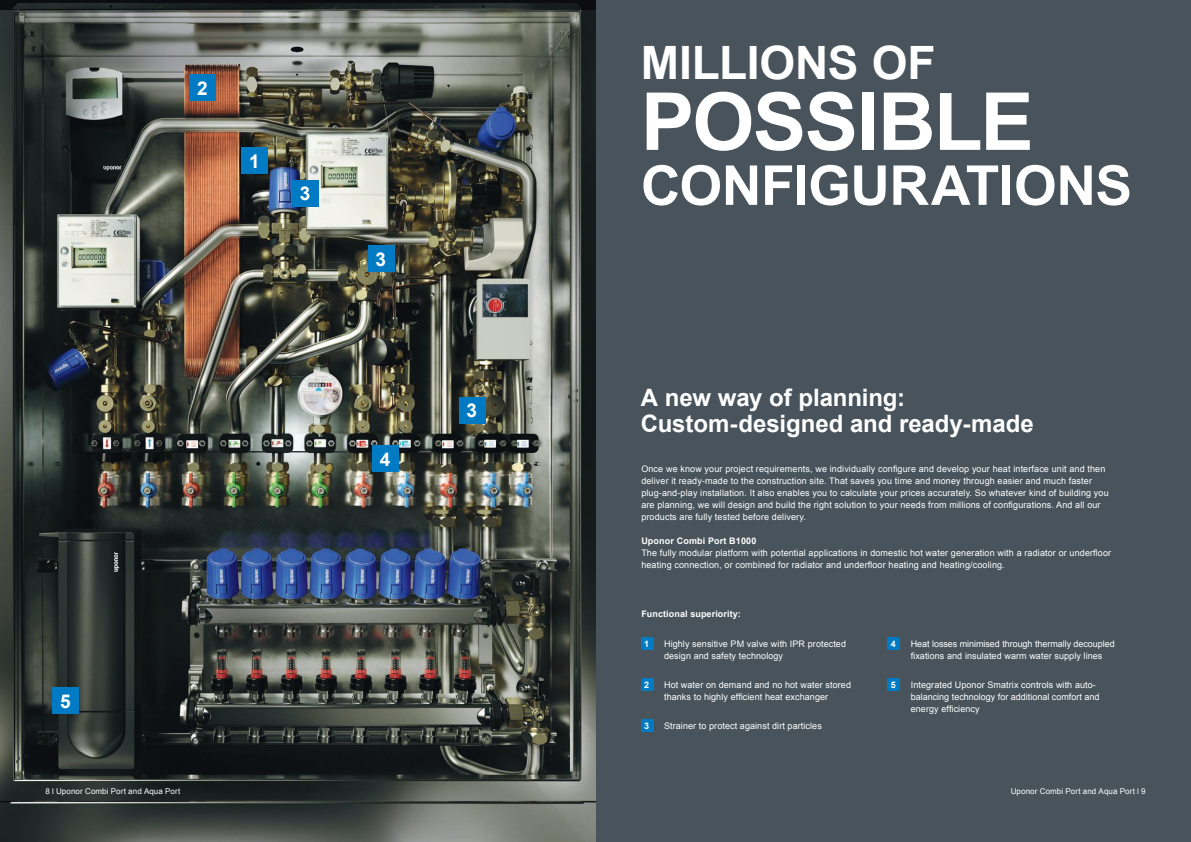
<style>
.page{position:relative;width:1191px;height:842px;background:#fff}
.page>*{position:absolute;margin:0;border:0;box-sizing:border-box;transform-origin:0 0}
.t1{font:700 80px "Arial";letter-spacing:-.02em;color:#fff}
.t2{font:700 55px "Arial";letter-spacing:-.01em;color:#fff}
.t3{font:700 46px "Arial";letter-spacing:-.005em;color:#fff}
.t4{font:700 24px/26px "Arial";letter-spacing:-.005em;color:#fff}
.t5{font:700 19px "Arial";color:#fff}
.t6{font:9px/12px "Arial";letter-spacing:.015em;color:#fff}
.t7{font:9px/12px "Arial";letter-spacing:-.005em;color:#fff}
.t8{font:700 9px "Arial";letter-spacing:.01em;color:#fff}
.t9{font:8px "Arial";letter-spacing:.015em;color:#fff}
</style>
<div class="page">
<div style="left:595px;top:0;width:596px;height:842px;background:#48535b"></div>
<img style="left:0;top:1px;width:595px;height:841px">
<div style="left:641px;top:678px;width:12px;height:13px;background:#007bc3"></div>
<div style="left:887px;top:637px;width:13px;height:13px;background:#007bc3"></div>
<div style="left:641px;top:720px;width:12px;height:12px;background:#007bc3"></div>
<div style="left:887px;top:678px;width:13px;height:13px;background:#007bc3"></div>
<div style="left:641px;top:637px;width:12px;height:13px;background:#007bc3"></div>
<div style="left:292px;top:180px;width:27px;height:27px;background:#007bc3"></div>
<div style="left:459px;top:397px;width:27px;height:27px;background:#007bc3"></div>
<div style="left:368px;top:245px;width:27px;height:27px;background:#007bc3"></div>
<div style="left:52px;top:687px;width:27px;height:27px;background:#007bc3"></div>
<div style="left:241px;top:147px;width:27px;height:27px;background:#007bc3"></div>
<div style="left:372px;top:445px;width:27px;height:27px;background:#007bc3"></div>
<div style="left:189px;top:74px;width:27px;height:27px;background:#007bc3"></div>
<h3 class="t5" style="left:60px;top:688px;width:12px">5</h3>
<h3 class="t5" style="left:197px;top:75px;width:12px">2</h3>
<h3 class="t5" style="left:249px;top:148px;width:12px">1</h3>
<h3 class="t5" style="left:300px;top:181px;width:12px">3</h3>
<h3 class="t5" style="left:375px;top:246px;width:12px">3</h3>
<h3 class="t5" style="left:380px;top:446px;width:12px">4</h3>
<h3 class="t5" style="left:466px;top:398px;width:12px">3</h3>
<h3 class="t3" style="left:641px;top:32px;width:296px">MILLIONS OF</h3>
<h1 class="t1" style="left:641px;top:68px;width:394px">POSSIBLE</h1>
<h2 class="t2" style="left:641px;top:149px;width:493px">CONFIGURATIONS</h2>
<h3 class="t4" style="left:641px;top:385px;width:394px">A new way of planning:<br>Custom-designed and ready-made</h3>
<p class="t6" style="left:641px;top:463px;width:469px">Once we know your project requirements, we individually configure and develop your heat interface unit and then deliver it ready-made to the construction site. That saves you time and money through easier and much faster plug-and-play installation. It also enables you to calculate your prices accurately. So whatever kind of building you are planning, we will design and build the right solution to your needs from millions of configurations. And all our products are fully tested before delivery.</p>
<p class="t8" style="left:641px;top:535px;width:116px">Uponor Combi Port B1000</p>
<p class="t6" style="left:641px;top:547px;width:471px">The fully modular platform with potential applications in domestic hot water generation with a radiator or underfloor heating connection, or combined for radiator and underfloor heating and heating/cooling.</p>
<p class="t8" style="left:641px;top:608px;width:101px">Functional superiority:</p>
<p class="t8" style="left:644px;top:637px;width:7px">1</p>
<p class="t8" style="left:644px;top:679px;width:7px">2</p>
<p class="t6" style="left:664px;top:637px;width:183px">Highly sensitive PM valve with IPR protected design and safety technology</p>
<p class="t6" style="left:664px;top:679px;width:188px">Hot water on demand and no hot water stored thanks to highly efficient heat exchanger</p>
<p class="t8" style="left:644px;top:720px;width:7px">3</p>
<p class="t6" style="left:664px;top:720px;width:159px">Strainer to protect against dirt particles</p>
<p class="t8" style="left:891px;top:637px;width:7px">4</p>
<p class="t8" style="left:891px;top:679px;width:7px">5</p>
<p class="t7" style="left:910px;top:637px;width:205px">Heat losses minimised through thermally decoupled fixations and insulated warm water supply lines</p>
<p class="t6" style="left:910px;top:679px;width:190px">Integrated Uponor Smatrix controls with auto&shy;balancing technology for additional comfort and energy efficiency</p>
<p class="t9" style="left:45px;top:786px;width:136px">8 l Uponor Combi Port and Aqua Port</p>
<p class="t9" style="left:1010px;top:786px;width:136px">Uponor Combi Port and Aqua Port l 9</p>
</div>
